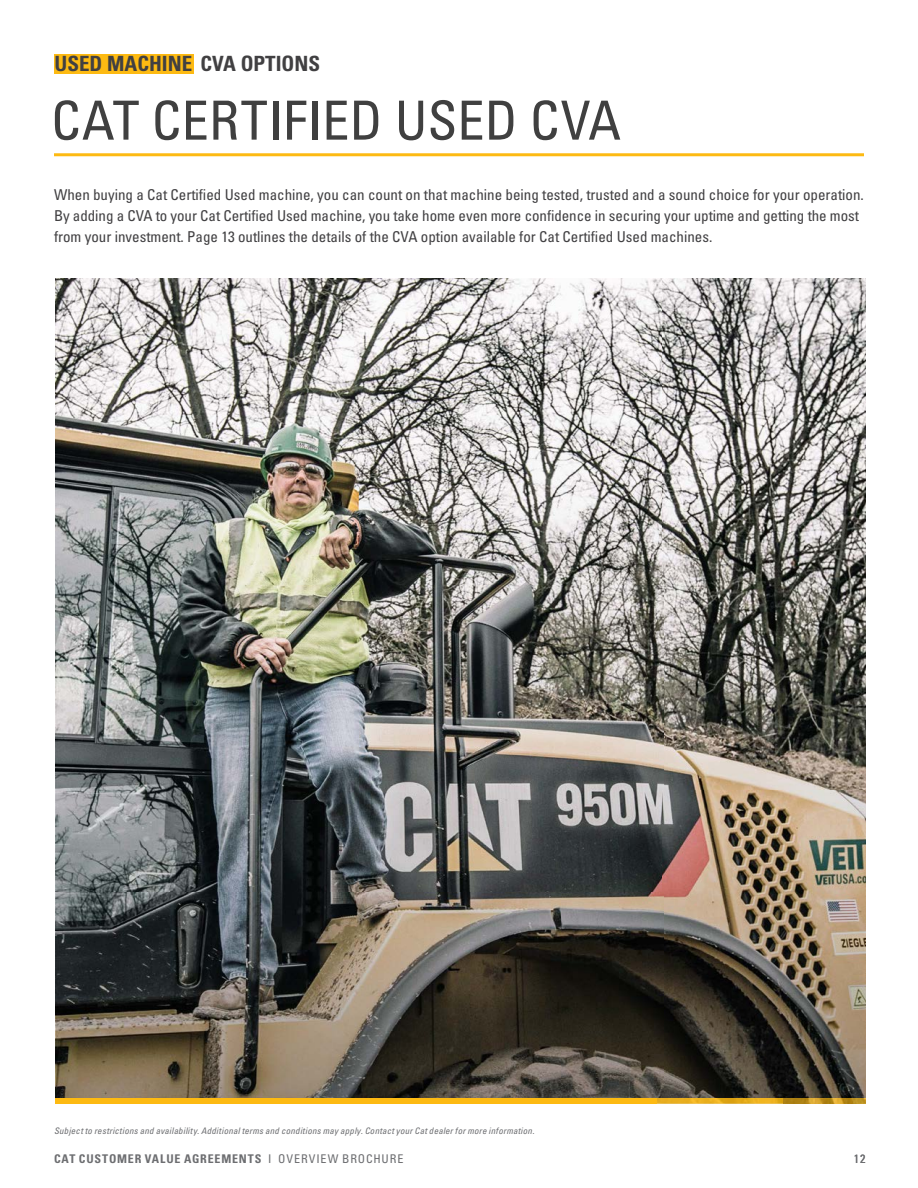
<style>
.page{position:relative;width:918px;height:1188px;background:#fff}
.page>*{position:absolute;margin:0;border:0;box-sizing:border-box;transform-origin:0 0}
.t1{font:condensed 54px "Univers LTCYR 57";letter-spacing:.005em;color:#404040}
.t2{font:21px "Univers LTCYR 67 Bold Cond";color:#414042}
.t3{font:condensed 15px/21px "Univers LTCYR 57";color:#414042}
.t4{font:12px "Univers LTCYR 67 Bold Cond";letter-spacing:.065em;color:#6d6e71}
.t5{font:condensed 12px "Univers LTCYR 57";color:#6d6e71}
.t6{font:9px "Univers LTCYR 57 Condensed Obl";letter-spacing:.025em;color:#6d6e71}
.s1{font-family:"Univers LTCYR 57";font-stretch:condensed}
</style>
<div class="page">
<div style="left:55px;top:54px;width:139px;height:19px;background:#fdba12"></div>
<hr style="left:54px;top:153px;width:810px;height:3px;background:#fdba12">
<div style="left:56px;top:1098px;width:601px;height:6px;background:#fdba12"></div>
<img style="left:657px;top:1098px;width:209px;height:6px">
<img style="left:56px;top:279px;width:810px;height:819px">
<h2 class="t2" style="left:55px;top:50px;width:267px">USED MACHINE CVA OPTIONS</h2>
<h1 class="t1" style="left:51px;top:86px;width:572px">CAT CERTIFIED USED CVA</h1>
<p class="t3" style="left:54px;top:184px;width:811px">When buying a Cat Certified Used machine, you can count on that machine being tested, trusted and a sound choice for your operation.<br>By adding a CVA to your Cat Certified Used machine, you take home even more confidence in securing your uptime and getting the most from your investment. Page 13 outlines the details of the CVA option available for Cat Certified Used machines.</p>
<p class="t6" style="left:54px;top:1125px;width:482px">Subject to restrictions and availability. Additional terms and conditions may apply. Contact your Cat dealer for more information.</p>
<p class="t4" style="left:54px;top:1151px;width:351px">CAT CUSTOMER VALUE AGREEMENTS <span class="s1">I OVERVIEW BROCHURE</span></p>
<p class="t5" style="left:854px;top:1151px;width:13px">12</p>
</div>
